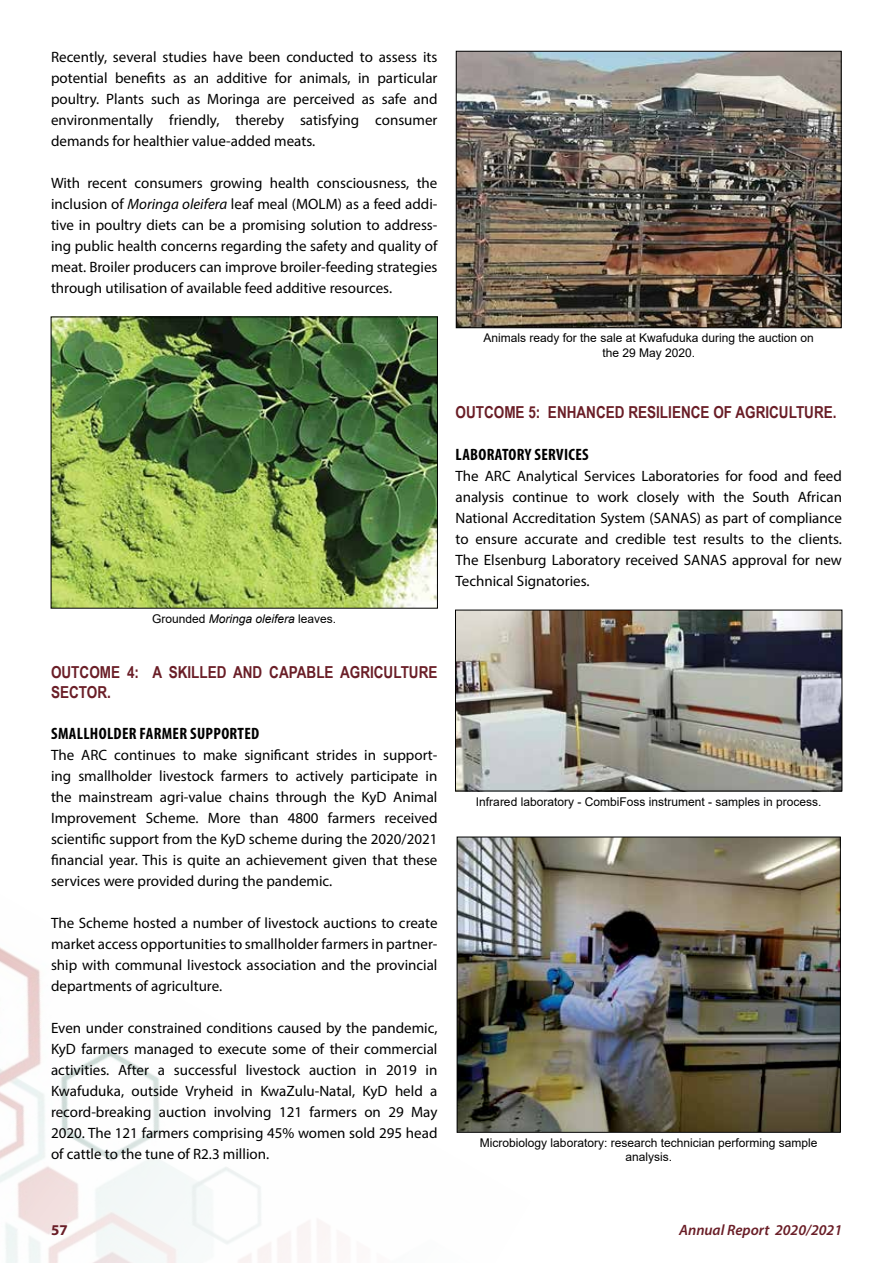
<style>
.page{position:relative;width:893px;height:1263px;background:#fff}
.page>*{position:absolute;margin:0;border:0;box-sizing:border-box;transform-origin:0 0}
.t1{font:700 16.5px/19.8px "Arial Narrow";color:#6a1e27}
.t2{font:700 condensed 16.5px "Myriad Pro";letter-spacing:.02em;color:#000}
.t3{font:15px/21px "Myriad Pro";color:#000;text-align:justify}
.t4{font:italic 600 15px "Myriad Pro";color:#6a1e27}
.t5{font:700 15px "Myriad Pro";color:#6a1e27}
.t6{font:12px/14.4px "Arial";color:#000;text-align:center}
.s1{font-style:italic}
</style>
<div class="page">
<img style="left:0;top:791px;width:531px;height:472px">
<img style="left:53px;top:319px;width:383px;height:287px">
<div style="left:51px;top:317px;width:387px;height:291px;border:1px solid #000"></div>
<img style="left:458px;top:53px;width:381px;height:273px">
<div style="left:456px;top:51px;width:385px;height:277px;border:1px solid #000"></div>
<img style="left:457px;top:612px;width:383px;height:177px">
<div style="left:455px;top:610px;width:387px;height:181px;border:1px solid #000"></div>
<img style="left:459px;top:839px;width:379px;height:291px">
<div style="left:457px;top:837px;width:383px;height:295px;border:1px solid #000"></div>
<p class="t3" style="left:51px;top:47px;width:388px">Recently, several studies have been conducted to assess its potential benefits as an additive for animals, in particular poultry. Plants such as Moringa are perceived as safe and environmentally friendly, thereby satisfying consumer demands for healthier value-added meats.</p>
<p class="t3" style="left:51px;top:173px;width:388px">With recent consumers growing health consciousness, the inclusion of <span class="s1">Moringa oleifera</span> leaf meal (MOLM) as a feed addi&shy;tive in poultry diets can be a promising solution to address&shy;ing public health concerns regarding the safety and quality of meat. Broiler producers can improve broiler-feeding strategies through utilisation of available feed additive resources.</p>
<p class="t6" style="left:484px;top:331px;width:332px">Animals ready for the sale at Kwafuduka during the auction on the 29 May 2020.</p>
<p class="t6" style="left:152px;top:611px;width:186px">Grounded <span class="s1">Moringa oleifera</span> leaves.</p>
<p class="t1" style="left:51px;top:661px;width:388px">OUTCOME 4: A SKILLED AND CAPABLE AGRICULTURE<br>SECTOR.</p>
<p class="t2" style="left:51px;top:723px;width:210px">SMALLHOLDER FARMER SUPPORTED</p>
<p class="t3" style="left:51px;top:744px;width:388px">The ARC continues to make significant strides in support&shy;ing smallholder livestock farmers to actively participate in the mainstream agri-value chains through the KyD Animal Improvement Scheme. More than 4800 farmers received scientific support from the KyD scheme during the 2020/2021 financial year. This is quite an achievement given that these services were provided during the pandemic.</p>
<p class="t3" style="left:51px;top:912px;width:388px">The Scheme hosted a number of livestock auctions to create market access opportunities to smallholder farmers in partner&shy;ship with communal livestock association and the provincial departments of agriculture.</p>
<p class="t3" style="left:51px;top:1017px;width:388px">Even under constrained conditions caused by the pandemic, KyD farmers managed to execute some of their commercial activities. After a successful livestock auction in 2019 in Kwafuduka, outside Vryheid in KwaZulu-Natal, KyD held a record-breaking auction involving 121 farmers on 29 May 2020. The 121 farmers comprising 45% women sold 295 head of cattle to the tune of R2.3 million.</p>
<p class="t1" style="left:455px;top:402px;width:383px">OUTCOME 5: ENHANCED RESILIENCE OF AGRICULTURE.</p>
<p class="t2" style="left:456px;top:445px;width:135px">LABORATORY SERVICES</p>
<p class="t3" style="left:455px;top:466px;width:388px">The ARC Analytical Services Laboratories for food and feed analysis continue to work closely with the South African National Accreditation System (SANAS) as part of compliance to ensure accurate and credible test results to the clients.<br>The Elsenburg Laboratory received SANAS approval for new Technical Signatories.</p>
<p class="t6" style="left:476px;top:794px;width:347px">Infrared laboratory - CombiFoss instrument - samples in process.</p>
<p class="t6" style="left:480px;top:1135px;width:339px">Microbiology laboratory: research technician performing sample analysis.</p>
<p class="t5" style="left:51px;top:1220px;width:18px">57</p>
<p class="t4" style="left:679px;top:1220px;width:165px">Annual Report 2020/2021</p>
</div>
